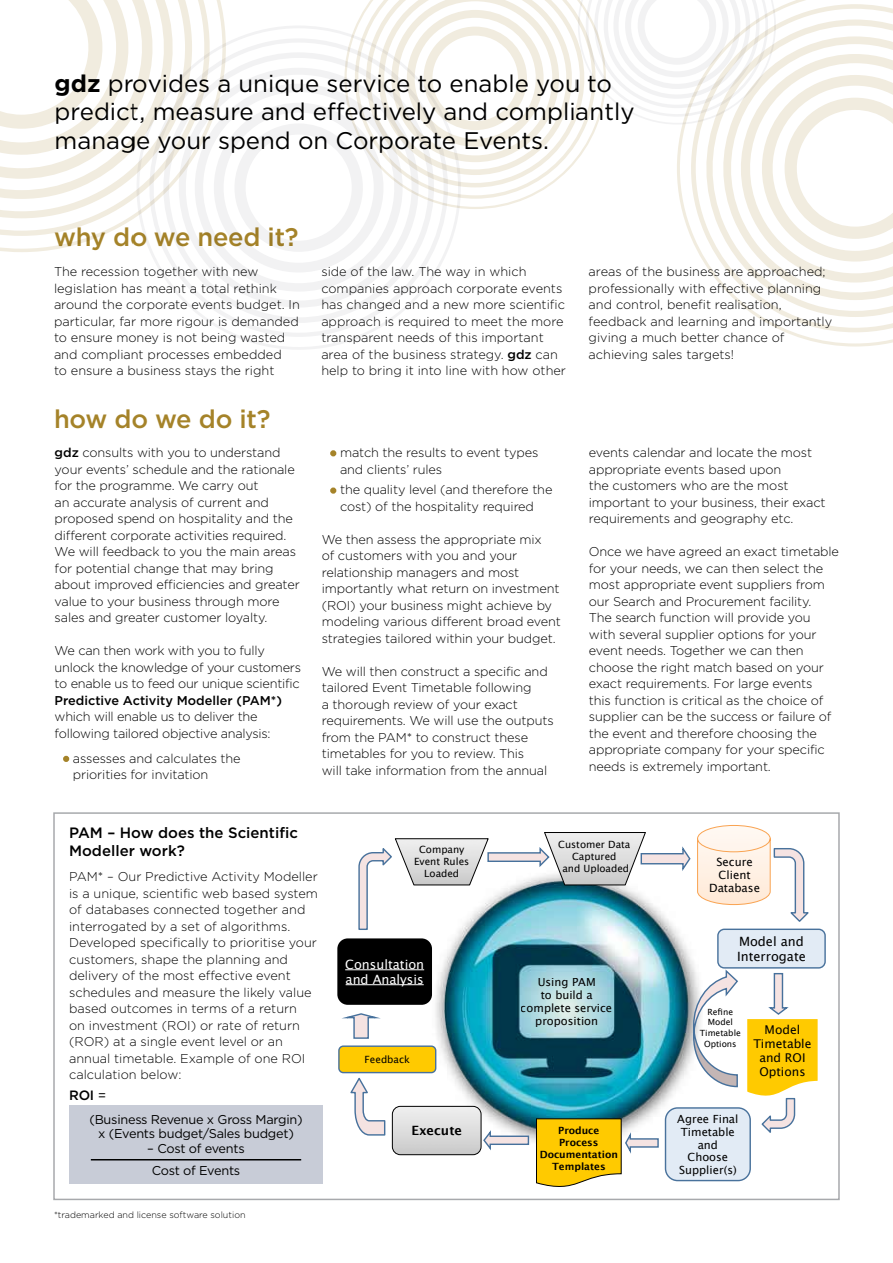
<style>
.page{position:relative;width:893px;height:1263px;background:#fff}
.page>*{position:absolute;margin:0;border:0;box-sizing:border-box;transform-origin:0 0}
.t1{font:500 25.5px "Gotham";letter-spacing:-.01em;color:#a58329}
.t2{font:24px/28.5px "Gotham";color:#000}
.t3{font:500 15px/18px "Gotham";color:#000}
.t4{font:500 13.5px "Gotham";color:#000}
.t5{font:300 12.75px/16.5px "Gotham";letter-spacing:-.01em;color:#000}
.t6{font:12.75px/14.2px "Gotham";letter-spacing:-.02em;color:#000;text-align:center}
.t7{font:500 12.75px "Gotham";color:#000}
.t8{font:12.75px/15px "Lucida Grande";color:#fff}
.t9{font:12.75px/15px "Lucida Grande";color:#000}
.t10{font:700 12.75px "Lucida Grande";color:#000}
.t11{font:12.15px/14.2px "Lucida Grande";color:#000;text-align:center}
.t12{font:11.4px/12.8px "Lucida Grande";color:#000;text-align:center}
.t13{font:11.25px/12.8px "Lucida Grande";color:#000;text-align:center}
.t14{font:9.9px/12.1px "Lucida Grande";color:#000;text-align:center}
.t15{font:700 9.9px/12.1px "Lucida Grande";color:#000;text-align:center}
.t16{font:300 9px "Gotham";color:#000}
.t17{font:8.55px/10.6px "Lucida Grande";color:#000;text-align:center}
.s1{font-weight:700}
.s2{font-weight:500}
.s3{color:#a58329}
.s4{font-weight:400}
</style>
<div class="page">
<svg style="left:355px;top:0;width:242px;height:209px"></svg>
<div style="left:53px;top:812px;width:787px;height:388px;background:#fff;border:2px solid #a7a9ac"></div>
<svg style="left:677px;top:0;width:216px;height:346px"></svg>
<svg style="left:63px;top:756px;width:6px;height:6px"></svg>
<svg style="left:330px;top:450px;width:6px;height:6px"></svg>
<div style="left:330px;top:487px;width:6px;height:7px;border:3px solid #a58329;border-radius:50%"></div>
<svg style="left:576px;top:0;width:201px;height:125px"></svg>
<svg style="left:0;top:0;width:225px;height:252px"></svg>
<svg style="left:135px;top:26px;width:327px;height:324px"></svg>
<div style="left:69px;top:1105px;width:254px;height:79px;background:#c8ccd7"></div>
<hr style="left:91px;top:1159px;width:210px;height:1px;background:#000">
<img style="left:424px;top:931px;width:271px;height:228px">
<div style="left:718px;top:929px;width:107px;height:39px;background:#e2ebf5;border-radius:6px"></div>
<div style="left:717px;top:928px;width:109px;height:40px;border:1px solid #49729c;border-radius:6px"></div>
<img style="left:391px;top:1104px;width:93px;height:54px">
<img style="left:392px;top:1106px;width:89px;height:49px">
<div style="left:392px;top:1106px;width:89px;height:49px;border:1px solid #000;border-radius:8px"></div>
<div style="left:665px;top:1108px;width:85px;height:72px;background:#e2ebf5;border-radius:12px"></div>
<div style="left:665px;top:1107px;width:86px;height:74px;border:1px solid #49729c;border-radius:12px"></div>
<div style="left:339px;top:1046px;width:97px;height:26px;background:#ffca00;border-radius:4px"></div>
<div style="left:338px;top:1045px;width:98px;height:28px;border:1px solid #49729c;border-radius:4px"></div>
<img style="left:424px;top:933px;width:14px;height:78px">
<div style="left:336px;top:937px;width:97px;height:69px;background:#000;border-radius:11px"></div>
<div style="left:335px;top:936px;width:99px;height:71px;border:2px solid #fff;border-radius:11px"></div>
<hr style="left:345px;top:969px;width:79px;height:1px;background:#fff">
<hr style="left:346px;top:984px;width:78px;height:1px;background:#fff">
<svg style="left:697px;top:825px;width:112px;height:97px"></svg>
<svg style="left:691px;top:968px;width:130px;height:168px"></svg>
<svg style="left:358px;top:832px;width:333px;height:99px"></svg>
<svg style="left:536px;top:1118px;width:123px;height:69px"></svg>
<svg style="left:482px;top:1128px;width:48px;height:22px"></svg>
<svg style="left:350px;top:1077px;width:36px;height:59px"></svg>
<svg style="left:345px;top:1013px;width:36px;height:26px"></svg>
<img style="left:512px;top:971px;width:109px;height:65px">
<h2 class="t2" style="left:55px;top:69px;width:581px"><span class="s1">gdz</span> provides a unique service to enable you to predict, measure and effectively and compliantly manage your spend on Corporate Events.</h2>
<h1 class="t1" style="left:54px;top:222px;width:246px">why do we need it?</h1>
<p class="t5" style="left:54px;top:263px;width:247px">The recession together with new legislation has meant a total rethink around the corporate events budget. In particular, far more rigour is demanded to ensure money is not being wasted and compliant processes embedded<br>to ensure a business stays the right</p>
<p class="t5" style="left:321px;top:263px;width:246px">side of the law. The way in which companies approach corporate events has changed and a new more scientific approach is required to meet the more transparent needs of this important area of the business strategy. <span class="s2">gdz</span> can help to bring it into line with how other</p>
<p class="t5" style="left:589px;top:263px;width:245px">areas of the business are approached; professionally with effective planning and control, benefit realisation, feedback and learning and importantly giving a much better chance of achieving sales targets!</p>
<h1 class="t1" style="left:54px;top:404px;width:218px">how do we do it?</h1>
<p class="t5" style="left:55px;top:444px;width:247px"><span class="s2">gdz</span> consults with you to understand your events’ schedule and the rationale for the programme. We carry out<br>an accurate analysis of current and proposed spend on hospitality and the different corporate activities required.<br>We will feedback to you the main areas for potential change that may bring about improved efficiencies and greater value to your business through more sales and greater customer loyalty.</p>
<p class="t5" style="left:55px;top:642px;width:248px">We can then work with you to fully unlock the knowledge of your customers to enable us to feed our unique scientific</p>
<p class="t7" style="left:55px;top:693px;width:229px">Predictive Activity Modeller (PAM*)</p>
<p class="t5" style="left:55px;top:708px;width:217px">which will enable us to deliver the following tailored objective analysis:</p>
<p class="t5" style="left:73px;top:750px;width:169px;text-indent:-10px"><span class="s3">•</span> assesses and calculates the priorities for invitation</p>
<p class="t5" style="left:340px;top:444px;width:200px;text-indent:-10px"><span class="s3">•</span> match the results to event types and clients’ rules</p>
<p class="t5" style="left:340px;top:481px;width:214px;text-indent:-10px"><span class="s3">•</span> the quality level (and therefore the cost) of the hospitality required</p>
<p class="t5" style="left:322px;top:531px;width:241px">We then assess the appropriate mix<br>of customers with you and your relationship managers and most importantly what return on investment (ROI) your business might achieve by modeling various different broad event strategies tailored within your budget.</p>
<p class="t5" style="left:322px;top:663px;width:234px">We will then construct a specific and tailored Event Timetable following<br>a thorough review of your exact requirements. We will use the outputs from the PAM* to construct these timetables for you to review. This<br>will take information from the annual</p>
<p class="t5" style="left:589px;top:444px;width:238px">events calendar and locate the most appropriate events based upon<br>the customers who are the most important to your business, their exact requirements and geography etc.</p>
<p class="t5" style="left:589px;top:543px;width:252px">Once we have agreed an exact timetable for your needs, we can then select the most appropriate event suppliers from our Search and Procurement facility.<br>The search function will provide you with several supplier options for your event needs. Together we can then choose the right match based on your exact requirements. For large events<br>this function is critical as the choice of supplier can be the success or failure of the event and therefore choosing the appropriate company for your specific needs is extremely important.</p>
<p class="t3" style="left:69px;top:823px;width:230px">PAM – How does the Scientific<br>Modeller work?</p>
<p class="t5" style="left:69px;top:868px;width:250px">PAM* – Our Predictive Activity Modeller is a unique, scientific web based system of databases connected together and interrogated by a set of algorithms.<br>Developed specifically to prioritise your customers, shape the planning and delivery of the most effective event schedules and measure the likely value based outcomes in terms of a return<br>on investment (ROI) or rate of return (ROR) at a single event level or an annual timetable. Example of one ROI calculation below:</p>
<p class="t4" style="left:69px;top:1088px;width:39px">ROI <span class="s4">=</span></p>
<p class="t6" style="left:89px;top:1112px;width:215px">(Business Revenue x Gross Margin) x (Events budget/Sales budget)</p>
<p class="t6" style="left:147px;top:1136px;width:99px;line-height:22.8px">– Cost of events<br>Cost of Events</p>
<p class="t16" style="left:54px;top:1210px;width:193px">*trademarked and license software solution</p>
<p class="t14" style="left:414px;top:843px;width:57px">Company<br>Event Rules<br>Loaded</p>
<p class="t14" style="left:558px;top:838px;width:74px">Customer Data<br>Captured<br>and Uploaded</p>
<p class="t8" style="left:345px;top:957px;width:80px">Consultation and Analysis</p>
<p class="t14" style="left:365px;top:1054px;width:47px">Feedback</p>
<p class="t13" style="left:521px;top:976px;width:93px">Using PAM<br>to build a complete service proposition</p>
<p class="t12" style="left:709px;top:855px;width:52px">Secure<br>Client<br>Database</p>
<p class="t9" style="left:737px;top:934px;width:70px">Model and<br>Interrogate</p>
<p class="t17" style="left:700px;top:1006px;width:43px">Refine<br>Model<br>Timetable<br>Options</p>
<p class="t11" style="left:753px;top:1022px;width:60px">Model<br>Timetable and ROI<br>Options</p>
<p class="t10" style="left:411px;top:1120px;width:52px">Execute</p>
<p class="t13" style="left:677px;top:1113px;width:63px">Agree Final<br>Timetable and<br>Choose<br>Supplier(s)</p>
<p class="t15" style="left:540px;top:1124px;width:80px">Produce<br>Process<br>Documentation<br>Templates</p>
</div>
